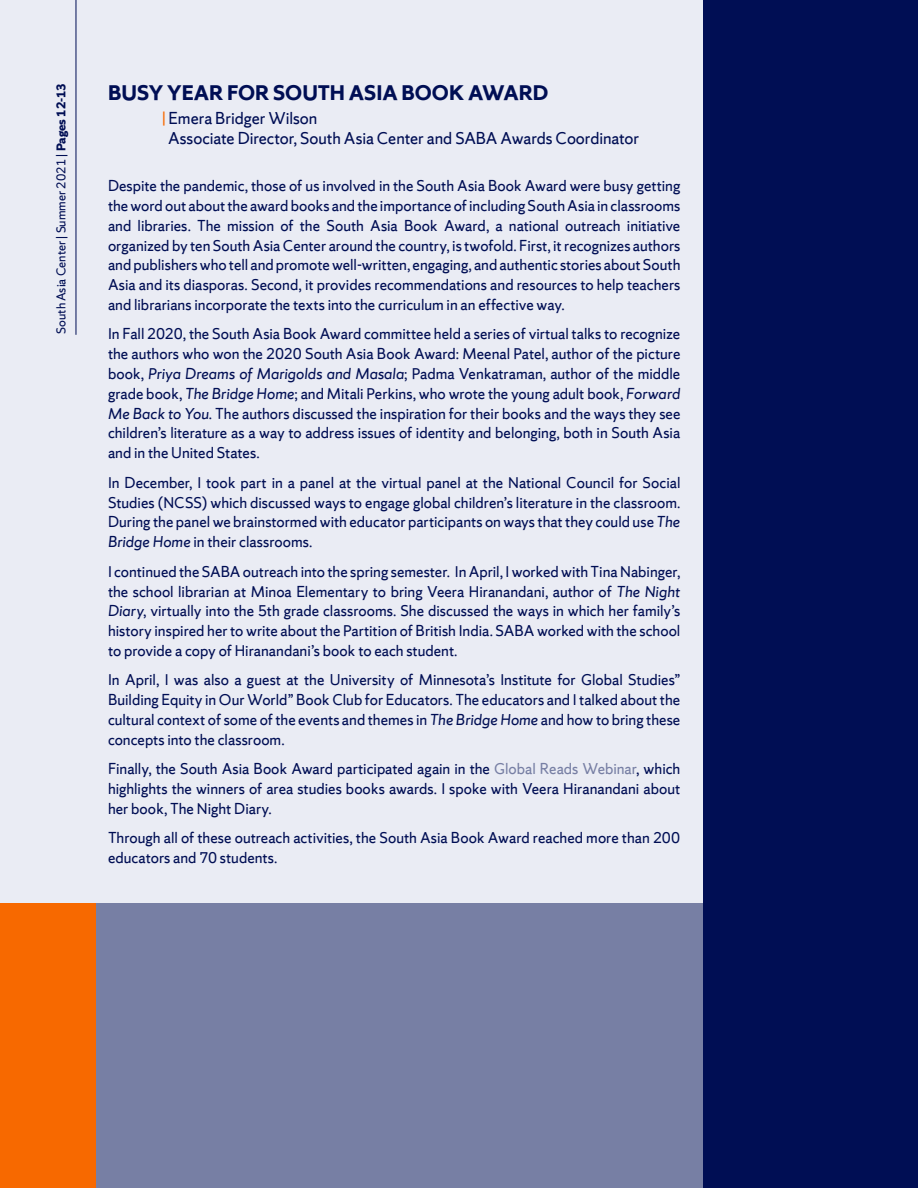
<style>
.page{position:relative;width:918px;height:1188px;background:#eaecf4}
.page>*{position:absolute;margin:0;border:0;box-sizing:border-box;transform-origin:0 0}
.Heading_1{font:700 22.5px "Sherman Sans";color:#000e54}
.Heading_2{font:18px "Sherman Sans";letter-spacing:-.005em;color:#000e54}
.Body_Text{font:16.5px/19.8px "Sherman Sans";color:#000e54;text-align:justify}
.t1{font:13.5px "Sherman Sans";color:#000e54}
.s1{font-weight:700}
.s2{font-size:16.5px;color:#f76900}
.s3{font-style:italic}
.s4{color:#777fa4}
</style>
<div class="page">
<hr style="left:76px;top:0;width:1px;height:335px;background:#000e54">
<div style="left:0;top:903px;width:703px;height:285px;background:#777fa4"></div>
<div style="left:0;top:903px;width:96px;height:285px;background:#f76900"></div>
<div style="left:703px;top:0;width:215px;height:1188px;background:#000e54"></div>
<p class="t1" style="left:53px;top:334px;width:252px;rotate:-90deg">South Asia Center | Summer 2021 | <span class="s1">Pages 12-13</span></p>
<h1 class="Heading_1" style="left:108px;top:79px;width:442px">BUSY YEAR FOR SOUTH ASIA BOOK AWARD</h1>
<h2 class="Heading_2" style="left:162px;top:108px;width:157px"><span class="s2">|</span> Emera Bridger Wilson</h2>
<h2 class="Heading_2" style="left:168px;top:127px;width:473px">Associate Director, South Asia Center and SABA Awards Coordinator</h2>
<p class="Body_Text" style="left:108px;top:176px;width:574px">Despite the pandemic, those of us involved in the South Asia Book Award were busy getting the word out about the award books and the importance of including South Asia in classrooms and libraries. The mission of the South Asia Book Award, a national outreach initiative organized by ten South Asia Center around the country, is twofold. First, it recognizes authors and publishers who tell and promote well-written, engaging, and authentic stories about South Asia and its diasporas. Second, it provides recommendations and resources to help teachers and librarians incorporate the texts into the curriculum in an effective way.</p>
<p class="Body_Text" style="left:108px;top:324px;width:574px">In Fall 2020, the South Asia Book Award committee held a series of virtual talks to recognize the authors who won the 2020 South Asia Book Award: Meenal Patel, author of the picture book, <span class="s3">Priya Dreams of Marigolds and Masala</span>; Padma Venkatraman, author of the middle grade book, <span class="s3">The Bridge Home</span>; and Mitali Perkins, who wrote the young adult book, <span class="s3">Forward Me Back to You</span>. The authors discussed the inspiration for their books and the ways they see children’s literature as a way to address issues of identity and belonging, both in South Asia and in the United States.</p>
<p class="Body_Text" style="left:108px;top:472px;width:574px">In December, I took part in a panel at the virtual panel at the National Council for Social Studies (NCSS) which discussed ways to engage global children’s literature in the classroom.<br>During the panel we brainstormed with educator participants on ways that they could use <span class="s3">The Bridge Home</span> in their classrooms.</p>
<p class="Body_Text" style="left:108px;top:561px;width:574px">I continued the SABA outreach into the spring semester. In April, I worked with Tina Nabinger, the school librarian at Minoa Elementary to bring Veera Hiranandani, author of <span class="s3">The Night Diary</span>, virtually into the 5th grade classrooms. She discussed the ways in which her family’s history inspired her to write about the Partition of British India. SABA worked with the school to provide a copy of Hiranandani’s book to each student.</p>
<p class="Body_Text" style="left:108px;top:670px;width:574px">In April, I was also a guest at the University of Minnesota’s Institute for Global Studies” Building Equity in Our World” Book Club for Educators. The educators and I talked about the cultural context of some of the events and themes in <span class="s3">The Bridge Home</span> and how to bring these concepts into the classroom.</p>
<p class="Body_Text" style="left:108px;top:759px;width:574px">Finally, the South Asia Book Award participated again in the <span class="s4">Global Reads Webinar</span>, which highlights the winners of area studies books awards. I spoke with Veera Hiranandani about her book, The Night Diary.</p>
<p class="Body_Text" style="left:108px;top:828px;width:574px">Through all of these outreach activities, the South Asia Book Award reached more than 200 educators and 70 students.</p>
</div>
